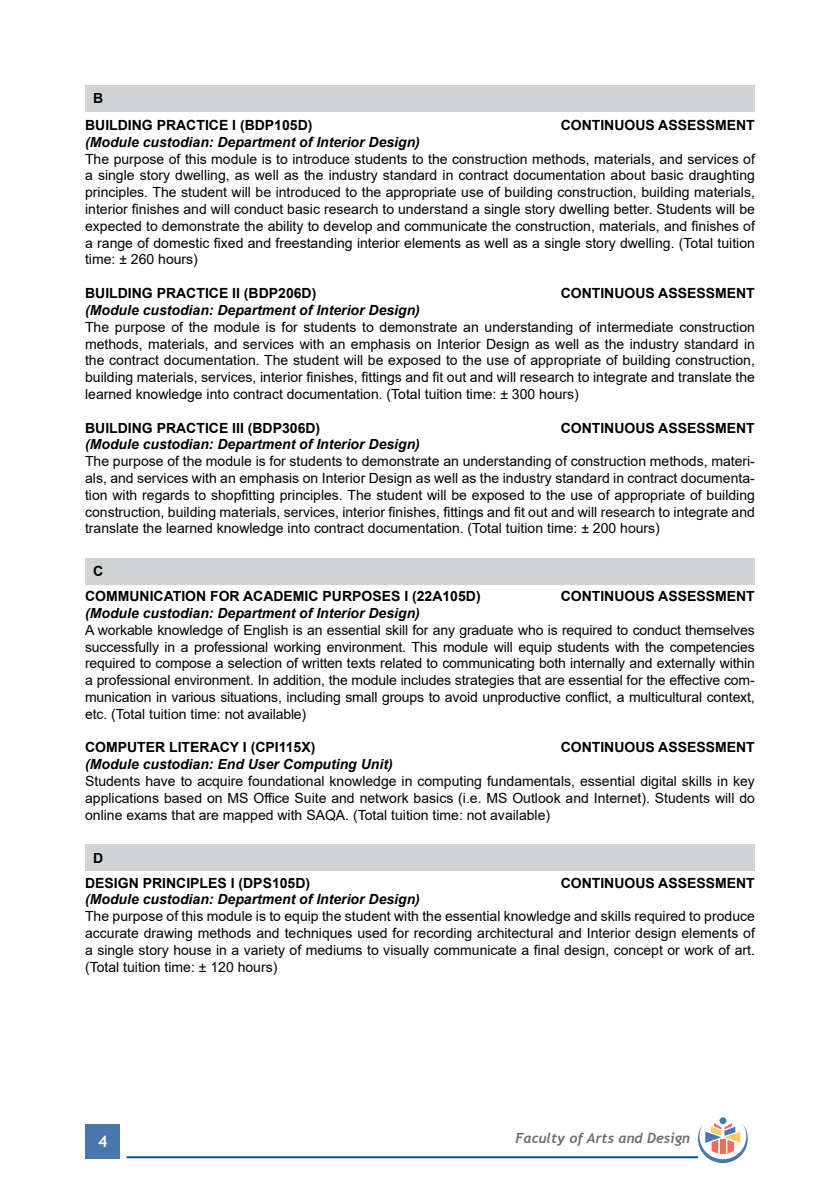
<style>
.page{position:relative;width:840px;height:1191px;background:#fff}
.page>*{position:absolute;margin:0;border:0;box-sizing:border-box;transform-origin:0 0}
.t1{font:700 16px "Trebuchet MS";color:#fff}
.t2{font:14px/16.8px "Arial";color:#000;text-align:justify}
.t3{font:700 14px/24.8px "Arial";color:#000}
.t4{font:italic 700 14px "Arial";color:#000}
.t5{font:italic 700 14px "Trebuchet";color:#6d6e71}
</style>
<div class="page">
<div style="left:86px;top:1124px;width:34px;height:34px;background:#4777ae"></div>
<hr style="left:126px;top:1156px;width:571px;height:2px;background:#005596">
<div style="left:719px;top:1117px;width:7px;height:7px;background:#4777ae;border-radius:50%"></div>
<svg style="left:697px;top:1123px;width:50px;height:40px"></svg>
<div style="left:85px;top:85px;width:669px;height:26px;background:#d1d3d4"></div>
<div style="left:85px;top:558px;width:669px;height:26px;background:#d1d3d4"></div>
<div style="left:85px;top:844px;width:669px;height:26px;background:#d1d3d4"></div>
<p class="t3" style="left:85px;top:85px;width:229px;line-height:26.8px;text-indent:8px">B<br>BUILDING PRACTICE I (BDP105D)</p>
<p class="t3" style="left:560px;top:113px;width:195px">CONTINUOUS ASSESSMENT</p>
<p class="t4" style="left:85px;top:133px;width:336px">(Module custodian: Department of Interior Design)</p>
<p class="t2" style="left:85px;top:150px;width:671px">The purpose of this module is to introduce students to the construction methods, materials, and services of a single story dwelling, as well as the industry standard in contract documentation about basic draughting principles. The student will be introduced to the appropriate use of building construction, building materials, interior finishes and will conduct basic research to understand a single story dwelling better. Students will be expected to demonstrate the ability to develop and communicate the construction, materials, and finishes of a range of domestic fixed and freestanding interior elements as well as a single story dwelling. (Total tuition time: ± 260 hours)</p>
<p class="t3" style="left:85px;top:281px;width:233px">BUILDING PRACTICE II (BDP206D)</p>
<p class="t3" style="left:560px;top:281px;width:195px">CONTINUOUS ASSESSMENT</p>
<p class="t4" style="left:85px;top:301px;width:336px">(Module custodian: Department of Interior Design)</p>
<p class="t2" style="left:85px;top:318px;width:671px">The purpose of the module is for students to demonstrate an understanding of intermediate construction methods, materials, and services with an emphasis on Interior Design as well as the industry standard in the contract documentation. The student will be exposed to the use of appropriate of building construction, building materials, services, interior finishes, fittings and fit out and will research to integrate and translate the learned knowledge into contract documentation. (Total tuition time: ± 300 hours)</p>
<p class="t3" style="left:85px;top:415px;width:236px">BUILDING PRACTICE III (BDP306D)</p>
<p class="t3" style="left:560px;top:415px;width:195px">CONTINUOUS ASSESSMENT</p>
<p class="t4" style="left:85px;top:435px;width:336px">(Module custodian: Department of Interior Design)</p>
<p class="t2" style="left:85px;top:453px;width:671px">The purpose of the module is for students to demonstrate an understanding of construction methods, materi&shy;als, and services with an emphasis on Interior Design as well as the industry standard in contract documenta&shy;tion with regards to shopfitting principles. The student will be exposed to the use of appropriate of building construction, building materials, services, interior finishes, fittings and fit out and will research to integrate and translate the learned knowledge into contract documentation. (Total tuition time: ± 200 hours)</p>
<p class="t3" style="left:85px;top:559px;width:397px;text-indent:8px">C<br>COMMUNICATION FOR ACADEMIC PURPOSES I (22A105D)</p>
<p class="t3" style="left:560px;top:584px;width:195px">CONTINUOUS ASSESSMENT</p>
<p class="t4" style="left:85px;top:604px;width:336px">(Module custodian: Department of Interior Design)</p>
<p class="t2" style="left:85px;top:621px;width:671px">A workable knowledge of English is an essential skill for any graduate who is required to conduct themselves successfully in a professional working environment. This module will equip students with the competencies required to compose a selection of written texts related to communicating both internally and externally within a professional environment. In addition, the module includes strategies that are essential for the effective com&shy;munication in various situations, including small groups to avoid unproductive conflict, a multicultural context, etc. (Total tuition time: not available)</p>
<p class="t3" style="left:85px;top:735px;width:231px">COMPUTER LITERACY I (CPI115X)</p>
<p class="t3" style="left:560px;top:735px;width:195px">CONTINUOUS ASSESSMENT</p>
<p class="t4" style="left:85px;top:755px;width:309px">(Module custodian: End User Computing Unit)</p>
<p class="t2" style="left:85px;top:772px;width:671px">Students have to acquire foundational knowledge in computing fundamentals, essential digital skills in key applications based on MS Office Suite and network basics (i.e. MS Outlook and Internet). Students will do online exams that are mapped with SAQA. (Total tuition time: not available)</p>
<p class="t3" style="left:85px;top:845px;width:226px;text-indent:8px">D<br>DESIGN PRINCIPLES I (DPS105D)</p>
<p class="t3" style="left:560px;top:870px;width:195px">CONTINUOUS ASSESSMENT</p>
<p class="t4" style="left:85px;top:890px;width:336px">(Module custodian: Department of Interior Design)</p>
<p class="t2" style="left:85px;top:907px;width:671px">The purpose of this module is to equip the student with the essential knowledge and skills required to produce accurate drawing methods and techniques used for recording architectural and Interior design elements of a single story house in a variety of mediums to visually communicate a final design, concept or work of art. (Total tuition time: ± 120 hours)</p>
<p class="t1" style="left:98px;top:1131px;width:11px">4</p>
<p class="t5" style="left:515px;top:1129px;width:176px">Faculty of Arts and Design</p>
</div>
